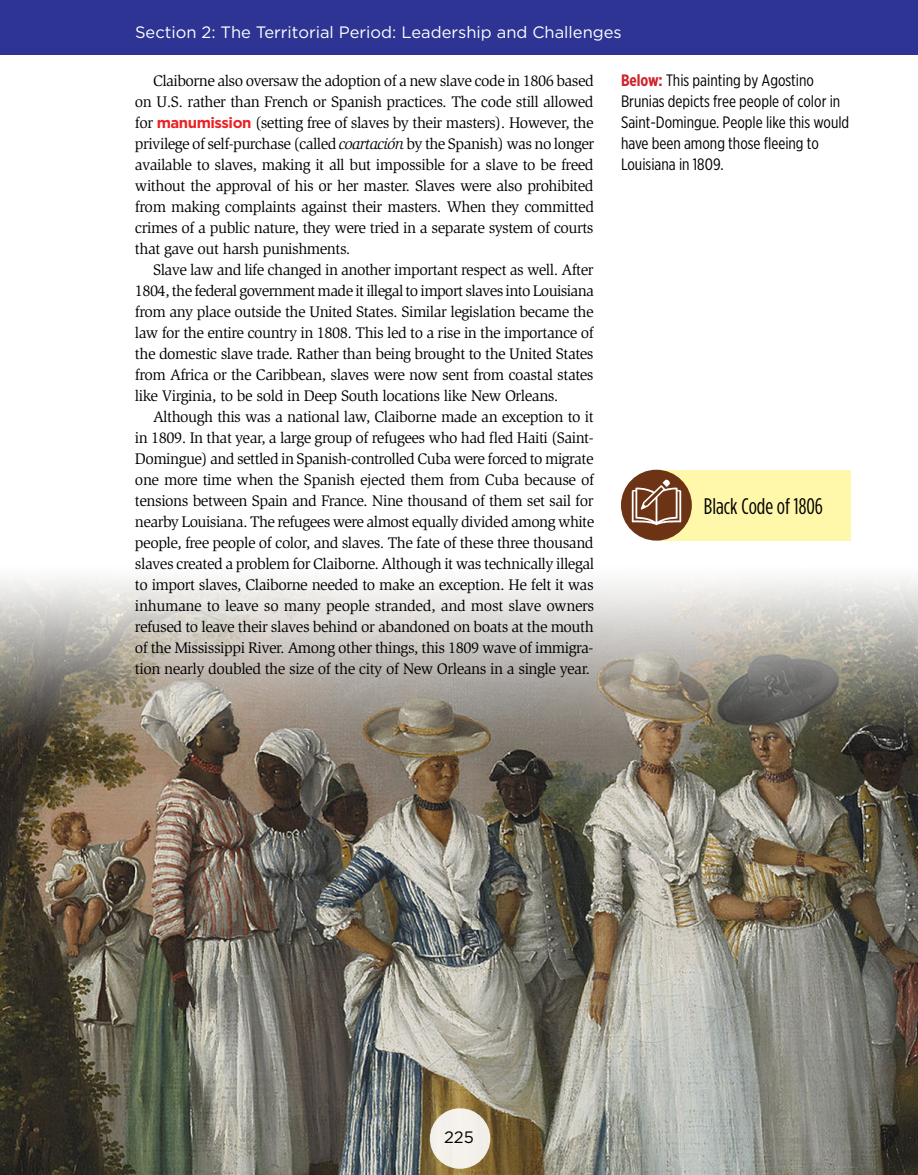
<style>
.page{position:relative;width:918px;height:1175px;background:#fff}
.page>*{position:absolute;margin:0;border:0;box-sizing:border-box;transform-origin:0 0}
.t1{font:22.5px "Gotham Condensed";color:#000}
.t2{font:16.5px/21px "Gotham X Narrow";color:#000}
.t3{font:16.5px "Gotham";color:#fff}
.t4{font:16.5px "Gotham";color:#000}
.t5{font:15.75px/21px "Slimbach Std";letter-spacing:-.03em;color:#000;text-align:justify}
.s1{font-family:"Gotham";font-weight:700;font-size:15px;color:#eb2227}
.s2{font-style:italic}
.s3{font-weight:700;color:#d0232a}
</style>
<div class="page">
<img style="left:0;top:578px;width:918px;height:596px">
<svg style="left:0;top:54px;width:918px;height:1px"></svg>
<div style="left:0;top:0;width:918px;height:54px;background:#2d3494"></div>
<div style="left:430px;top:1108px;width:60px;height:60px;background:#f4f1eb;border-radius:50%"></div>
<div style="left:657px;top:470px;width:193px;height:70px;background:#fff7aa"></div>
<div style="left:621px;top:470px;width:71px;height:70px;background:#6c3314;border-radius:50%"></div>
<svg style="left:632px;top:479px;width:49px;height:46px"></svg>
<p class="t3" style="left:135px;top:22px;width:488px">Section 2: The Territorial Period: Leadership and Challenges</p>
<p class="t5" style="left:135px;top:70px;width:461px;text-indent:18px">Claiborne also oversaw the adoption of a new slave code in 1806 based on U.S. rather than French or Spanish practices. The code still allowed for <span class="s1">manumission</span> (setting free of slaves by their masters). However, the privilege of self-purchase (called <span class="s2">coartación</span> by the Spanish) was no longer available to slaves, making it all but impossible for a slave to be freed without the approval of his or her master. Slaves were also prohibited from making complaints against their masters. When they committed crimes of a public nature, they were tried in a separate system of courts that gave out harsh punishments.</p>
<p class="t5" style="left:135px;top:259px;width:461px;text-indent:18px">Slave law and life changed in another important respect as well. After 1804, the federal government made it illegal to import slaves into Louisiana from any place outside the United States. Similar legislation became the law for the entire country in 1808. This led to a rise in the importance of the domestic slave trade. Rather than being brought to the United States from Africa or the Caribbean, slaves were now sent from coastal states like Virginia, to be sold in Deep South locations like New Orleans.</p>
<p class="t5" style="left:135px;top:406px;width:461px;text-indent:18px">Although this was a national law, Claiborne made an exception to it in 1809. In that year, a large group of refugees who had fled Haiti (Saint-Domingue) and settled in Spanish-controlled Cuba were forced to migrate one more time when the Spanish ejected them from Cuba because of tensions between Spain and France. Nine thousand of them set sail for nearby Louisiana. The refugees were almost equally divided among white people, free people of color, and slaves. The fate of these three thousand slaves created a problem for Claiborne. Although it was technically illegal to import slaves, Claiborne needed to make an exception. He felt it was inhumane to leave so many people stranded, and most slave owners refused to leave their slaves behind or abandoned on boats at the mouth of the Mississippi River. Among other things, this 1809 wave of immigra&shy;tion nearly doubled the size of the city of New Orleans in a single year.</p>
<p class="t2" style="left:621px;top:70px;width:230px"><span class="s3">Below:</span> This painting by Agostino<br>Brunias depicts free people of color in<br>Saint-Domingue. People like this would have been among those fleeing to<br>Louisiana in 1809.</p>
<h1 class="t1" style="left:704px;top:493px;width:121px">Black Code of 1806</h1>
<p class="t4" style="left:444px;top:1126px;width:31px">225</p>
</div>
